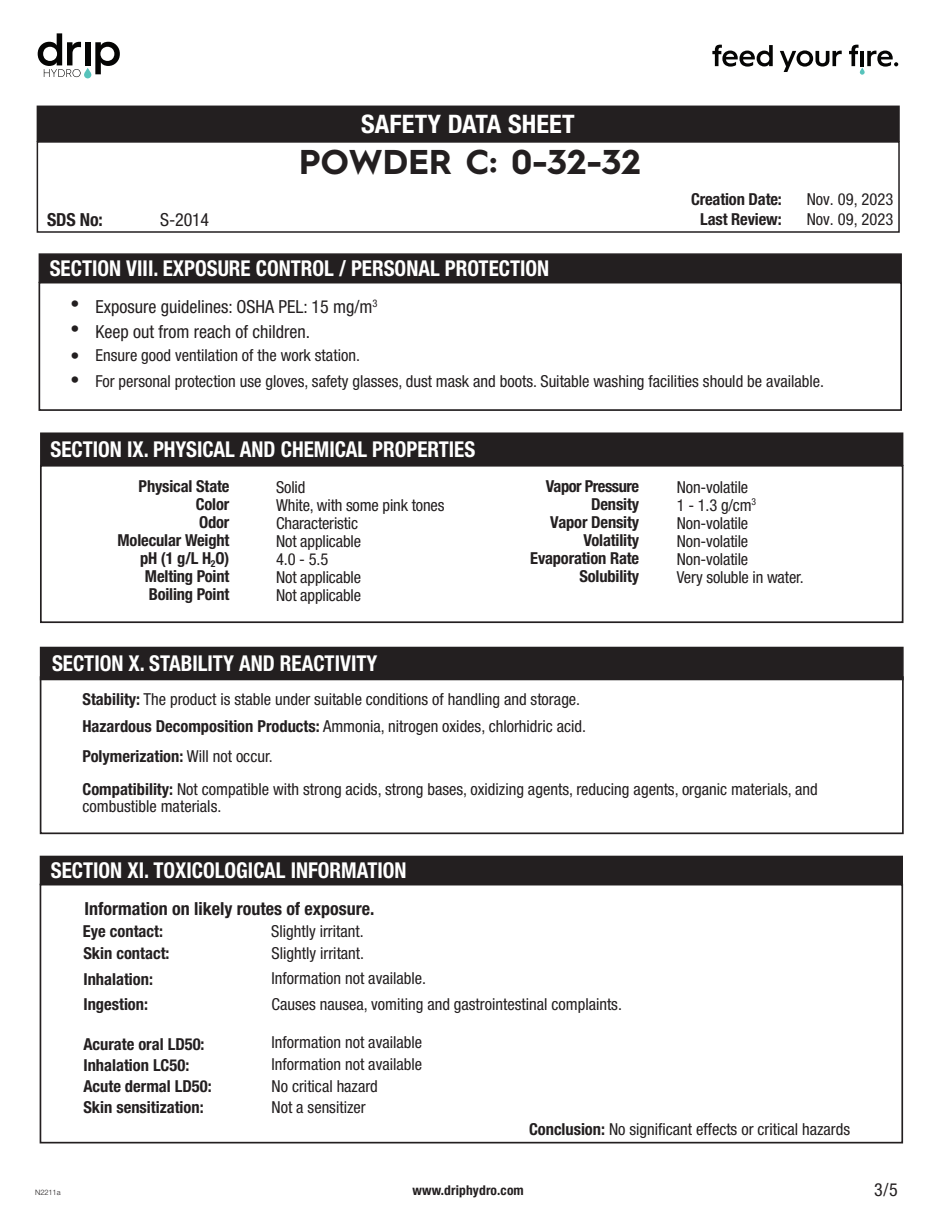
<style>
.page{position:relative;width:940px;height:1217px;background:#fff}
.page>*{position:absolute;margin:0;border:0;box-sizing:border-box;transform-origin:0 0}
.t1{font:700 34.5px "Hurme Geometric Sans 1";letter-spacing:.005em;color:#231f20}
.t2{font:700 condensed 25.5px "Helvetica Neue LT Pro";letter-spacing:.005em;color:#fff}
.t3{font:700 condensed 21.9px "Helvetica Neue LT Pro";color:#fff;scale:.96 1}
.t4{font:condensed 18px/25.5px "Helvetica Neue LT Pro";color:#231f20}
.t5{font:700 condensed 18px/26.2px "Helvetica Neue LT Pro";color:#231f20;text-align:justify}
.t6{font:condensed 16.5px/18px "Helvetica Neue LT Pro";color:#231f20}
.t7{font:700 condensed 16.5px/18px "Helvetica Neue LT Pro";letter-spacing:-.01em;color:#231f20;text-align:right}
.t8{font:700 condensed 13.5px "Helvetica Neue LT Pro";letter-spacing:.01em;color:#231f20}
.t9{font:300 7.5px "Helvetica Neue LT Pro";letter-spacing:-.015em;color:#231f20}
.s1{font-weight:700}
</style>
<div class="page">
<div style="left:39px;top:253px;width:863px;height:30px;background:#231f20;border:2px solid #231f20"></div>
<div style="left:39px;top:282px;width:863px;height:129px;border:2px solid #231f20"></div>
<div style="left:37px;top:105px;width:862px;height:37px;background:#231f20;border:2px solid #231f20"></div>
<div style="left:37px;top:141px;width:862px;height:92px;border:2px solid #231f20"></div>
<div style="left:40px;top:432px;width:863px;height:34px;background:#231f20;border:2px solid #231f20"></div>
<div style="left:40px;top:465px;width:863px;height:158px;border:2px solid #231f20"></div>
<div style="left:40px;top:646px;width:863px;height:34px;background:#231f20;border:2px solid #231f20"></div>
<div style="left:40px;top:676px;width:863px;height:157px;border:2px solid #231f20"></div>
<div style="left:40px;top:855px;width:863px;height:30px;background:#231f20;border:2px solid #231f20"></div>
<div style="left:40px;top:883px;width:863px;height:260px;border:2px solid #231f20"></div>
<svg style="left:38px;top:33px;width:82px;height:45px"></svg>
<svg style="left:712px;top:45px;width:60px;height:22px"></svg>
<svg style="left:780px;top:50px;width:61px;height:22px"></svg>
<svg style="left:849px;top:45px;width:49px;height:30px"></svg>
<h2 class="t2" style="left:361px;top:108px;width:215px">SAFETY DATA SHEET</h2>
<p class="t5" style="left:47px;top:206px;width:57px">SDS No:</p>
<h1 class="t1" style="left:299px;top:137px;width:343px">POWDER C: 0-32-32</h1>
<p class="t7" style="left:691px;top:190px;width:92px">Creation Date:</p>
<p class="t4" style="left:160px;top:207px;width:51px">S-2014</p>
<p class="t7" style="left:700px;top:210px;width:83px">Last Review:</p>
<p class="t6" style="left:806px;top:189px;width:88px;line-height:20px">Nov. 09, 2023<br>Nov. 09, 2023</p>
<h3 class="t3" style="left:50px;top:255px;width:522px">SECTION VIII. EXPOSURE CONTROL / PERSONAL PROTECTION</h3>
<p class="t4" style="left:95px;top:293px;width:283px">Exposure guidelines: OSHA PEL: 15 mg/m<sup>3<br></sup>Keep out from reach of children.</p>
<p class="t6" style="left:95px;top:342px;width:730px;line-height:25.5px">Ensure good ventilation of the work station.<br>For personal protection use gloves, safety glasses, dust mask and boots. Suitable washing facilities should be available.</p>
<p class="t5" style="left:70px;top:290px;width:10px">• • •</p>
<p class="t5" style="left:70px;top:366px;width:10px">•</p>
<h3 class="t3" style="left:50px;top:435px;width:444px">SECTION IX. PHYSICAL AND CHEMICAL PROPERTIES</h3>
<p class="t7" style="left:118px;top:477px;width:113px">Physical State<br>Color<br>Odor<br>Molecular Weight pH (1 g/L H<sub>2</sub>O)<br>Melting Point<br>Boiling Point</p>
<p class="t6" style="left:677px;top:477px;width:128px">Non-volatile<br>1 - 1.3 g/cm<sup>3<br></sup>Non-volatile<br>Non-volatile<br>Non-volatile<br>Very soluble in water.</p>
<p class="t7" style="left:530px;top:477px;width:110px">Vapor Pressure<br>Density<br>Vapor Density<br>Volatility<br>Evaporation Rate<br>Solubility</p>
<p class="t6" style="left:276px;top:477px;width:170px">Solid<br>White, with some pink tones<br>Characteristic<br>Not applicable<br>4.0 - 5.5<br>Not applicable<br>Not applicable</p>
<h3 class="t3" style="left:52px;top:649px;width:340px">SECTION X. STABILITY AND REACTIVITY</h3>
<p class="t6" style="left:82px;top:685px;width:505px;line-height:27px"><span class="s1">Stability:</span> The product is stable under suitable conditions of handling and storage.<br><span class="s1">Hazardous Decomposition Products:</span> Ammonia, nitrogen oxides, chlorhidric acid.</p>
<p class="t6" style="left:82px;top:739px;width:737px;line-height:33px"><span class="s1">Polymerization:</span> Will not occur.<br><span class="s1">Compatibility:</span> Not compatible with strong acids, strong bases, oxidizing agents, reducing agents, organic materials, and</p>
<p class="t6" style="left:82px;top:796px;width:140px">combustible materials.</p>
<h3 class="t3" style="left:51px;top:857px;width:372px">SECTION XI. TOXICOLOGICAL INFORMATION</h3>
<p class="t5" style="left:85px;top:895px;width:291px">Information on likely routes of exposure.</p>
<p class="t7" style="left:83px;top:921px;width:81px">Eye contact:</p>
<p class="t6" style="left:271px;top:921px;width:94px">Slightly irritant.</p>
<p class="t7" style="left:83px;top:940px;width:88px;line-height:25.5px;text-align:left">Skin contact:<br>Inhalation:<br>Ingestion:</p>
<p class="t7" style="left:83px;top:1032px;width:130px;line-height:21px;text-align:left">Acurate oral LD50:<br>Inhalation LC50:<br>Acute dermal LD50:<br>Skin sensitization:</p>
<p class="t6" style="left:271px;top:939px;width:352px;line-height:25.5px">Slightly irritant.<br>Information not available.<br>Causes nausea, vomiting and gastrointestinal complaints.</p>
<p class="t6" style="left:271px;top:1031px;width:152px;line-height:21.8px">Information not available<br>Information not available<br>No critical hazard<br>Not a sensitizer</p>
<p class="t6" style="left:529px;top:1119px;width:322px"><span class="s1">Conclusion:</span> No significant effects or critical hazards</p>
<p class="t9" style="left:35px;top:1187px;width:27px">N2211a</p>
<p class="t8" style="left:412px;top:1181px;width:113px">www.driphydro.com</p>
<p class="t4" style="left:874px;top:1175px;width:25px">3/5</p>
</div>
